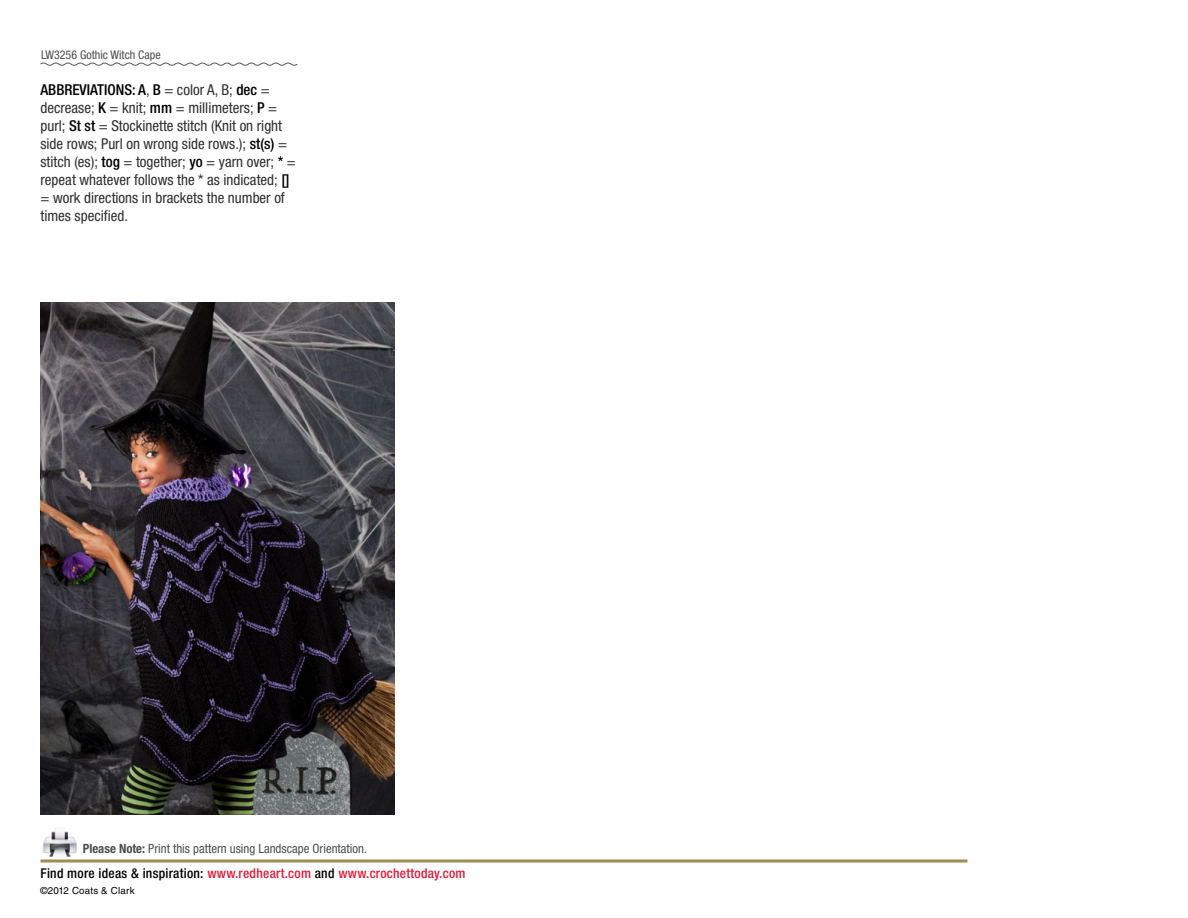
<style>
.page{position:relative;width:1188px;height:918px;background:#fff}
.page>*{position:absolute;margin:0;border:0;box-sizing:border-box;transform-origin:0 0}
.t1{font:condensed 15px/18px "Helvetica Neue LT Std";color:#2e2e2f}
.t2{font:500 condensed 13.5px "Helvetica Neue LT Std";letter-spacing:.02em;color:#e31837}
.t3{font:condensed 12.75px "Helvetica Neue LT Std";color:#4d4d4f}
.t4{font:condensed 12px "Helvetica Neue LT Std";color:#4d4d4f}
.t5{font:9.75px "Helvetica LT Std";letter-spacing:.02em;color:#000}
.s1{font-weight:500;color:#000}
.s2{font-weight:700}
.s3{color:#000}
</style>
<div class="page">
<hr style="left:40px;top:860px;width:928px;height:2px;background:#a18b50">
<img style="left:42px;top:828px;width:35px;height:29px">
<svg style="left:40px;top:62px;width:258px;height:4px"></svg>
<img style="left:40px;top:303px;width:354px;height:512px">
<p class="t4" style="left:41px;top:47px;width:121px">LW3256 Gothic Witch Cape</p>
<p class="t1" style="left:40px;top:80px;width:257px"><span class="s1">ABBREVIATIONS: A</span>, <span class="s1">B</span> = color A, B; <span class="s1">dec</span> = decrease; <span class="s1">K</span> = knit; <span class="s1">mm</span> = millimeters; <span class="s1">P</span> = purl; <span class="s1">St st</span> = Stockinette stitch (Knit on right side rows; Purl on wrong side rows.); <span class="s1">st(s)</span> = stitch (es); <span class="s1">tog</span> = together; <span class="s1">yo</span> = yarn over; <span class="s1">*</span> = repeat whatever follows the * as indicated; <span class="s1">[] </span>= work directions in brackets the number of times specified.</p>
<p class="t3" style="left:83px;top:841px;width:286px"><span class="s2">Please Note:</span> Print this pattern using Landscape Orientation.</p>
<p class="t5" style="left:40px;top:885px;width:96px">©2012 Coats &amp; Clark</p>
<p class="t2" style="left:40px;top:865px;width:427px"><span class="s3">Find more ideas &amp; inspiration:</span> www.redheart.com <span class="s3">and</span> www.crochettoday.com</p>
</div>
